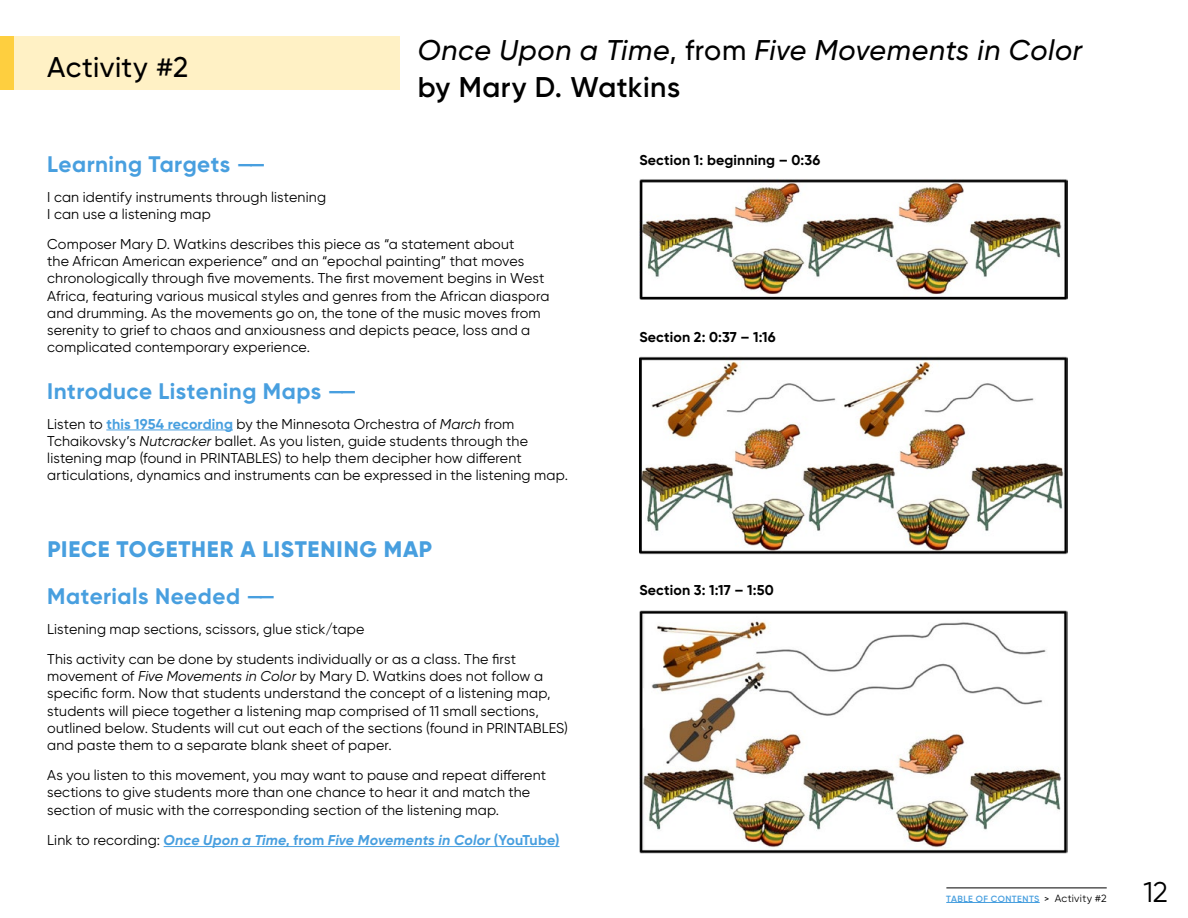
<style>
.page{position:relative;width:1188px;height:918px;background:#fff}
.page>*{position:absolute;margin:0;border:0;box-sizing:border-box;transform-origin:0 0}
.t1{font:italic 500 28.5px/37.5px "Gilroy";letter-spacing:.02em;color:#000}
.t2{font:500 28.5px "Gilroy";letter-spacing:.015em;color:#000}
.t3{font:28.5px "Gilroy";color:#000}
.t4{font:800 22.5px/46.7px "Gilroy";letter-spacing:.035em;color:#489fdf}
.t5{font:700 22.5px "Gilroy";letter-spacing:.02em;color:#489fdf}
.t6{font:14.25px/17.1px "Gilroy";letter-spacing:.01em;color:#000}
.t7{font:italic 700 14.25px "Gilroy";letter-spacing:.01em;color:#489fdf}
.t8{font:700 14.25px "Gilroy";letter-spacing:.01em;color:#000}
.t9{font:600 9px "Gilroy";letter-spacing:.045em;color:#489fdf}
.s1{font-style:normal}
.s2{font-weight:600;font-style:normal}
.s3{font-weight:600}
.s4{font-weight:700;color:#489fdf}
.s5{font-style:italic}
.s6{font-weight:700}
.s7{font-weight:400;font-style:normal;color:#000}
.s8{font-weight:500;color:#000}
.s9{font-weight:400;font-size:10.5px;color:#000}
</style>
<div class="page">
<div style="left:0;top:37px;width:400px;height:53px;background:#fff1c5"></div>
<div style="left:0;top:37px;width:14px;height:53px;background:#fecf3f"></div>
<hr style="left:946px;top:888px;width:161px;height:1px;background:#000">
<hr style="left:946px;top:902px;width:94px;height:1px;background:#489fdf">
<hr style="left:106px;top:430px;width:127px;height:1px;background:#489fdf">
<hr style="left:164px;top:846px;width:396px;height:1px;background:#489fdf">
<img style="left:639px;top:179px;width:428px;height:120px">
<img style="left:639px;top:357px;width:428px;height:198px">
<img style="left:639px;top:611px;width:428px;height:243px">
<h1 class="t2" style="left:47px;top:50px;width:142px">Activity #2</h1>
<h1 class="t1" style="left:418px;top:31px;width:666px">Once Upon a Time<span class="s1">, from</span> Five Movements in Color <span class="s2">by Mary D. Watkins</span></h1>
<h2 class="t5" style="left:47px;top:150px;width:220px">Learning Targets <span class="s3">——</span></h2>
<p class="t6" style="left:47px;top:188px;width:280px">I can identify instruments through listening<br>I can use a listening map</p>
<p class="t6" style="left:47px;top:236px;width:504px">Composer Mary D. Watkins describes this piece as “a statement about<br>the African American experience” and an “epochal painting” that moves chronologically through five movements. The first movement begins in West Africa, featuring various musical styles and genres from the African diaspora and drumming. As the movements go on, the tone of the music moves from serenity to grief to chaos and anxiousness and depicts peace, loss and a complicated contemporary experience.</p>
<h2 class="t5" style="left:47px;top:377px;width:311px">Introduce Listening Maps <span class="s3">——</span></h2>
<p class="t6" style="left:47px;top:415px;width:522px">Listen to <span class="s4">this 1954 recording</span> by the Minnesota Orchestra of <span class="s5">March</span> from Tchaikovsky’s <span class="s5">Nutcracker</span> ballet. As you listen, guide students through the listening map (found in PRINTABLES) to help them decipher how different articulations, dynamics and instruments can be expressed in the listening map.</p>
<h2 class="t4" style="left:47px;top:526px;width:387px">PIECE TOGETHER A LISTENING MAP<br><span class="s6">Materials Needed</span> <span class="s3">——</span></h2>
<p class="t6" style="left:47px;top:613px;width:470px;line-height:30.6px">Listening map sections, scissors, glue stick/tape<br>This activity can be done by students individually or as a class. The first</p>
<p class="t6" style="left:47px;top:668px;width:522px">movement of <span class="s5">Five Movements in Color</span> by Mary D. Watkins does not follow a specific form. Now that students understand the concept of a listening map, students will piece together a listening map comprised of 11 small sections, outlined below. Students will cut out each of the sections (found in PRINTABLES) and paste them to a separate blank sheet of paper.</p>
<p class="t6" style="left:47px;top:767px;width:500px">As you listen to this movement, you may want to pause and repeat different sections to give students more than one chance to hear it and match the section of music with the corresponding section of the listening map.</p>
<p class="t7" style="left:47px;top:831px;width:514px"><span class="s7">Link to recording:</span> Once Upon a Time<span class="s1">, from</span> Five Movements in Color <span class="s1">(YouTube)</span></p>
<p class="t8" style="left:639px;top:151px;width:182px">Section 1: beginning – 0:36</p>
<p class="t8" style="left:639px;top:328px;width:138px">Section 2: 0:37 – 1:16</p>
<p class="t8" style="left:639px;top:581px;width:136px">Section 3: 1:17 – 1:50</p>
<p class="t9" style="left:946px;top:893px;width:162px">TABLE OF CONTENTS <span class="s8">&gt;</span> <span class="s9">Activity #2</span></p>
<h1 class="t3" style="left:1144px;top:875px;width:26px">12</h1>
</div>
